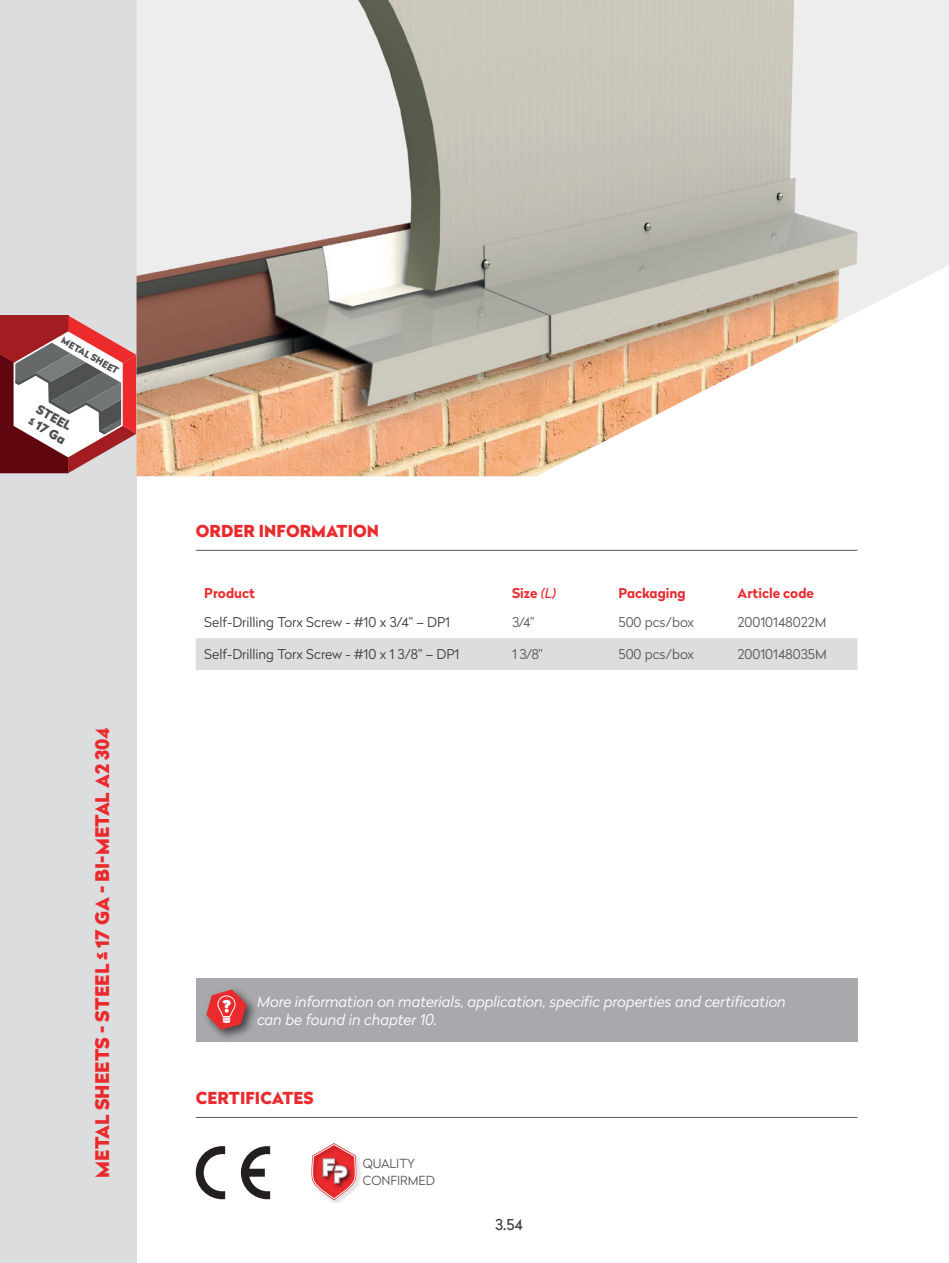
<style>
.page{position:relative;width:949px;height:1263px;background:#fff}
.page>*{position:absolute;margin:0;border:0;box-sizing:border-box;transform-origin:0 0}
.t1{font:900 18.75px "Radikal";letter-spacing:.005em;color:#ea2a2d}
.t2{font:900 16.5px "Radikal";letter-spacing:.005em;color:#ea2a2d}
.t3{font:italic 300 15px/18px "Radikal";color:#fff}
.t4{font:15px "Radikal";color:#3e3e3f}
.t5{font:300 13.5px "Radikal";color:#3e3e3f}
.t6{font:300 13.5px "Radikal";color:#57585a}
.t7{font:700 13.5px "Radikal";color:#ea2a2d}
.t8{font:900 12.6px/14.7px "Radikal";color:#4e5052}
.t9{font:300 12.45px/16.5px "Radikal";letter-spacing:-.005em;color:#57585a}
.t10{font:900 9.45px "Radikal";color:#4e5052}
.t11{font:300 7.95px/8.7px "Proxima Nova";letter-spacing:-.03em;color:#57585a}
.s1{font-weight:400;font-style:italic}
</style>
<div class="page">
<div style="left:0;top:0;width:136px;height:1263px;background:#dcdddf"></div>
<div style="left:0;top:315px;width:68px;height:40px;background:#a21d22"></div>
<svg style="left:0;top:316px;width:136px;height:157px"></svg>
<img style="left:136px;top:0;width:812px;height:476px">
<div style="left:196px;top:978px;width:661px;height:63px;background:#a8a9ad"></div>
<div style="left:203px;top:986px;width:55px;height:55px;background:#231f20;opacity:.75"></div>
<svg style="left:206px;top:989px;width:40px;height:41px"></svg>
<hr style="left:196px;top:1117px;width:661px;height:1px;background:#57585a">
<svg style="left:241px;top:1146px;width:29px;height:53px"></svg>
<svg style="left:196px;top:1146px;width:29px;height:53px"></svg>
<img style="left:330px;top:1156px;width:31px;height:47px">
<svg style="left:311px;top:1143px;width:46px;height:57px"></svg>
<div style="left:196px;top:638px;width:661px;height:32px;background:#dcdddf"></div>
<hr style="left:196px;top:550px;width:661px;height:1px;background:#57585a">
<p class="t10" style="left:66px;top:333px;width:66px;rotate:30deg">METAL SHEET</p>
<p class="t8" style="left:41px;top:400px;width:42px;rotate:30deg">STEEL ≤ 17 Ga</p>
<p class="t1" style="left:89px;top:1178px;width:452px;rotate:-90deg">METAL SHEETS - STEEL ≤ 17 GA - BI-METAL A2 304</p>
<p class="t2" style="left:196px;top:519px;width:185px">ORDER INFORMATION</p>
<p class="t7" style="left:204px;top:583px;width:52px">Product</p>
<p class="t7" style="left:512px;top:583px;width:46px">Size <span class="s1">(L)</span></p>
<p class="t7" style="left:618px;top:583px;width:69px">Packaging</p>
<p class="t7" style="left:737px;top:583px;width:78px">Article code</p>
<p class="t5" style="left:204px;top:613px;width:247px">Self-Drilling Torx Screw - #10 x 3/4" – DP1</p>
<p class="t6" style="left:512px;top:613px;width:24px">3/4"</p>
<p class="t6" style="left:618px;top:613px;width:77px">500 pcs/box</p>
<p class="t6" style="left:737px;top:613px;width:90px">20010148022M</p>
<p class="t5" style="left:204px;top:645px;width:256px">Self-Drilling Torx Screw - #10 x 1 3/8" – DP1</p>
<p class="t6" style="left:512px;top:645px;width:32px">1 3/8"</p>
<p class="t6" style="left:618px;top:645px;width:77px">500 pcs/box</p>
<p class="t6" style="left:737px;top:645px;width:91px">20010148035M</p>
<p class="t3" style="left:257px;top:992px;width:530px">More information on materials, application, specific properties and certification can be found in chapter 10.</p>
<p class="t2" style="left:196px;top:1086px;width:119px">CERTIFICATES</p>
<p class="t9" style="left:363px;top:1155px;width:73px">QUALITY<br>CONFIRMED</p>
<p class="t11" style="left:362px;top:1160px;width:44px">QUALITY<br>CONFIRMED</p>
<p class="t4" style="left:495px;top:1214px;width:29px">3.54</p>
</div>
